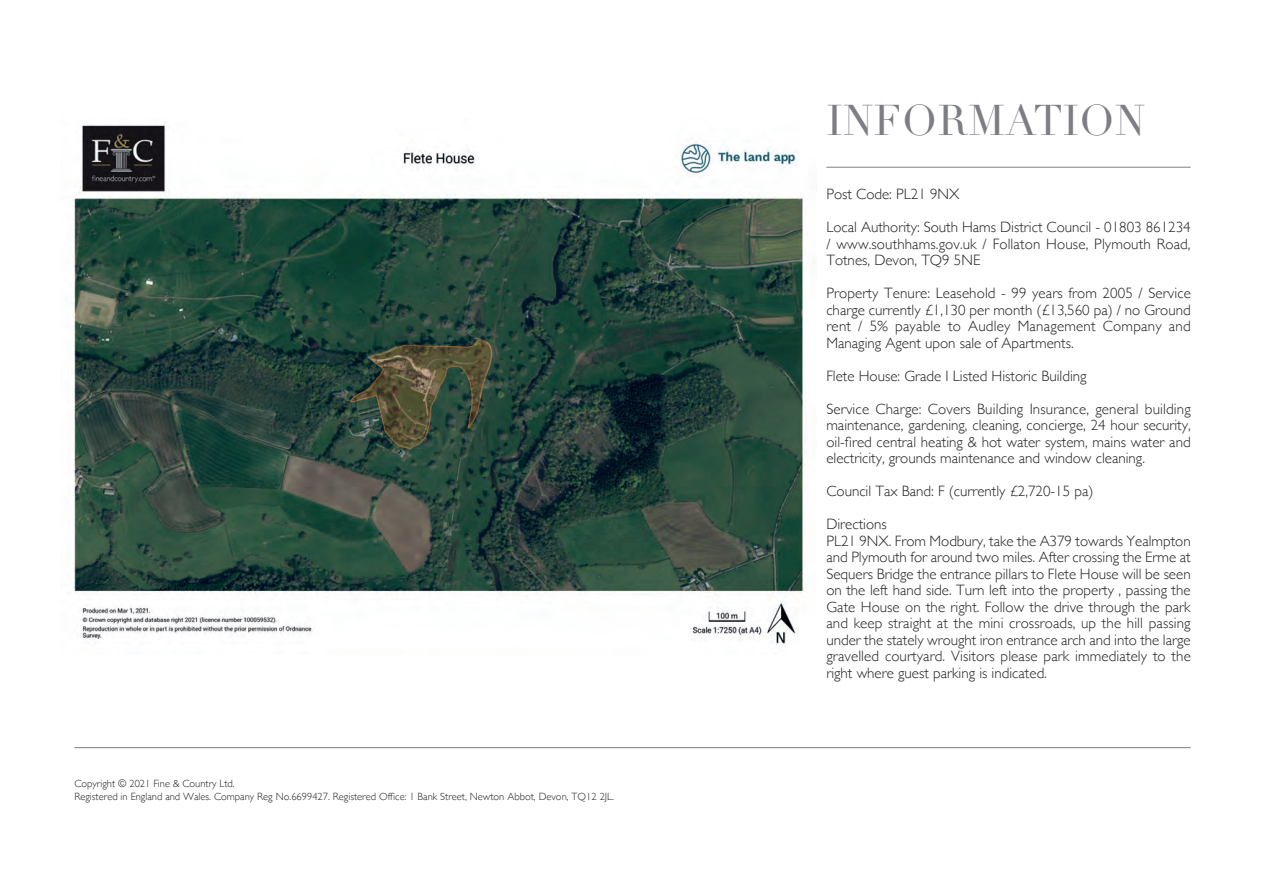
<style>
.page{position:relative;width:1263px;height:893px;background:#fff}
.page>*{position:absolute;margin:0;border:0;box-sizing:border-box;transform-origin:0 0}
.t1{font:42px "Didot";letter-spacing:.01em;color:#7c7e83}
.t2{font:300 15px/16.5px "Gill Sans";color:#231f20;text-align:justify}
.t3{font:300 10.5px "Gill Sans";color:#231f20}
</style>
<div class="page">
<hr style="left:74px;top:747px;width:1117px;height:1px;background:#231f20">
<img style="left:71px;top:122px;width:734px;height:525px">
<hr style="left:826px;top:167px;width:365px;height:1px;background:#7c7e83">
<p class="t3" style="left:74px;top:775px;width:162px">Copyright © 2021 Fine &amp; Country Ltd.</p>
<p class="t3" style="left:74px;top:788px;width:541px">Registered in England and Wales. Company Reg No.6699427. Registered Office: 1 Bank Street, Newton Abbot, Devon, TQ12 2JL.</p>
<p class="t1" style="left:826px;top:95px;width:320px">INFORMATION</p>
<p class="t2" style="left:826px;top:185px;width:134px">Post Code: PL21 9NX</p>
<p class="t2" style="left:826px;top:218px;width:366px">Local Authority: South Hams District Council - 01803 861234 / www.southhams.gov.uk / Follaton House, Plymouth Road, Totnes, Devon, TQ9 5NE</p>
<p class="t2" style="left:826px;top:284px;width:366px">Property Tenure: Leasehold - 99 years from 2005 / Service charge currently £1,130 per month (£13,560 pa) / no Ground rent / 5% payable to Audley Management Company and Managing Agent upon sale of Apartments.</p>
<p class="t2" style="left:826px;top:367px;width:262px">Flete House: Grade I Listed Historic Building</p>
<p class="t2" style="left:826px;top:400px;width:366px">Service Charge: Covers Building Insurance, general building maintenance, gardening, cleaning, concierge, 24 hour security, oil-fired central heating &amp; hot water system, mains water and electricity, grounds maintenance and window cleaning.</p>
<p class="t2" style="left:826px;top:482px;width:269px">Council Tax Band: F (currently £2,720-15 pa)</p>
<p class="t2" style="left:826px;top:515px;width:62px">Directions</p>
<p class="t2" style="left:826px;top:532px;width:366px">PL21 9NX. From Modbury, take the A379 towards Yealmpton and Plymouth for around two miles. After crossing the Erme at Sequers Bridge the entrance pillars to Flete House will be seen on the left hand side. Turn left into the property , passing the Gate House on the right. Follow the drive through the park and keep straight at the mini crossroads, up the hill passing under the stately wrought iron entrance arch and into the large gravelled courtyard. Visitors please park immediately to the right where guest parking is indicated.</p>
</div>
